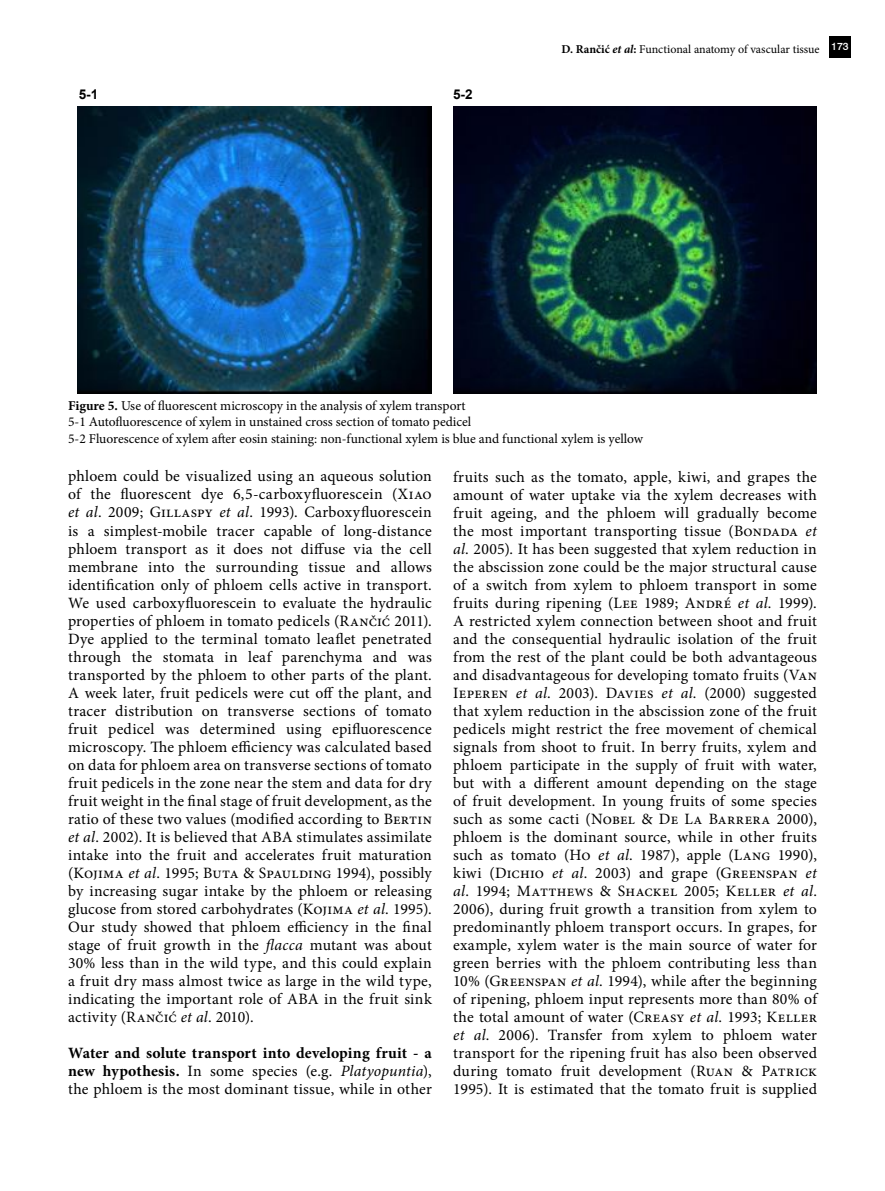
<style>
.page{position:relative;width:885px;height:1191px;background:#fff}
.page>*{position:absolute;margin:0;border:0;box-sizing:border-box;transform-origin:0 0}
.t1{font:15.75px/18px "Minion Pro";letter-spacing:.015em;color:#000;text-align:justify}
.t2{font:13.5px/16.5px "Minion Pro";color:#000}
.t3{font:700 13.5px "Arial";color:#000}
.t4{font:12px "Minion Pro";letter-spacing:-.005em;color:#000}
.s1{font-weight:700}
.s2{font-weight:700;font-style:italic}
.s3{font-style:italic}
</style>
<div class="page">
<div style="left:829px;top:37px;width:21px;height:21px;background:#000"></div>
<img style="left:453px;top:106px;width:363px;height:287px">
<img style="left:78px;top:106px;width:354px;height:287px">
<p class="t3" style="left:79px;top:85px;width:21px">5-1</p>
<p class="t3" style="left:453px;top:85px;width:21px">5-2</p>
<p class="t4" style="left:561px;top:41px;width:289px"><span class="s1">D. Rančić</span> <span class="s2">et al</span><span class="s1">:</span> Functional anatomy of vascular tissue <sup>173</sup></p>
<p class="t2" style="left:68px;top:397px;width:576px"><span class="s1">Figure 5.</span> Use of fluorescent microscopy in the analysis of xylem transport<br>5-1 Autofluorescence of xylem in unstained cross section of tomato pedicel<br>5-2 Fluorescence of xylem after eosin staining: non-functional xylem is blue and functional xylem is yellow</p>
<p class="t1" style="left:68px;top:467px;width:365px">phloem could be visualized using an aqueous solution of the fluorescent dye 6,5-carboxyfluorescein (Xiao <span class="s3">et al</span>. 2009; Gillaspy <span class="s3">et al</span>. 1993). Carboxyfluorescein is a simplest-mobile tracer capable of long-distance phloem transport as it does not diffuse via the cell membrane into the surrounding tissue and allows identification only of phloem cells active in transport.<br>We used carboxyfluorescein to evaluate the hydraulic properties of phloem in tomato pedicels (Rančić 2011).<br>Dye applied to the terminal tomato leaflet penetrated through the stomata in leaf parenchyma and was transported by the phloem to other parts of the plant.<br>A week later, fruit pedicels were cut off the plant, and tracer distribution on transverse sections of tomato fruit pedicel was determined using epifluorescence microscopy. The phloem efficiency was calculated based on data for phloem area on transverse sections of tomato fruit pedicels in the zone near the stem and data for dry fruit weight in the final stage of fruit development, as the ratio of these two values (modified according to Bertin <span class="s3">et al</span>. 2002). It is believed that ABA stimulates assimilate intake into the fruit and accelerates fruit maturation (Kojima <span class="s3">et al</span>. 1995; Buta &amp; Spaulding 1994), possibly by increasing sugar intake by the phloem or releasing glucose from stored carbohydrates (Kojima <span class="s3">et al</span>. 1995).<br>Our study showed that phloem efficiency in the final stage of fruit growth in the <span class="s3">flacca</span> mutant was about 30% less than in the wild type, and this could explain a fruit dry mass almost twice as large in the wild type, indicating the important role of ABA in the fruit sink activity (Rančić <span class="s3">et al</span>. 2010).</p>
<p class="t1" style="left:68px;top:1043px;width:365px"><span class="s1">Water and solute transport into developing fruit - a new hypothesis.</span> In some species (e.g. <span class="s3">Platyopuntia</span>), the phloem is the most dominant tissue, while in other</p>
<p class="t1" style="left:453px;top:467px;width:365px">fruits such as the tomato, apple, kiwi, and grapes the amount of water uptake via the xylem decreases with fruit ageing, and the phloem will gradually become the most important transporting tissue (Bondada <span class="s3">et al</span>. 2005). It has been suggested that xylem reduction in the abscission zone could be the major structural cause of a switch from xylem to phloem transport in some fruits during ripening (Lee 1989; André <span class="s3">et al</span>. 1999).<br>A restricted xylem connection between shoot and fruit and the consequential hydraulic isolation of the fruit from the rest of the plant could be both advantageous and disadvantageous for developing tomato fruits (Van Ieperen <span class="s3">et al</span>. 2003). Davies <span class="s3">et al</span>. (2000) suggested that xylem reduction in the abscission zone of the fruit pedicels might restrict the free movement of chemical signals from shoot to fruit. In berry fruits, xylem and phloem participate in the supply of fruit with water, but with a different amount depending on the stage of fruit development. In young fruits of some species such as some cacti (Nobel &amp; De La Barrera 2000), phloem is the dominant source, while in other fruits such as tomato (Ho <span class="s3">et al</span>. 1987), apple (Lang 1990), kiwi (Dichio <span class="s3">et al</span>. 2003) and grape (Greenspan <span class="s3">et al</span>. 1994; Matthews &amp; Shackel 2005; Keller <span class="s3">et al</span>.<br>2006), during fruit growth a transition from xylem to predominantly phloem transport occurs. In grapes, for example, xylem water is the main source of water for green berries with the phloem contributing less than 10% (Greenspan <span class="s3">et al</span>. 1994), while after the beginning of ripening, phloem input represents more than 80% of the total amount of water (Creasy <span class="s3">et al</span>. 1993; Keller <span class="s3">et al</span>. 2006). Transfer from xylem to phloem water transport for the ripening fruit has also been observed during tomato fruit development (Ruan &amp; Patrick 1995). It is estimated that the tomato fruit is supplied</p>
</div>
